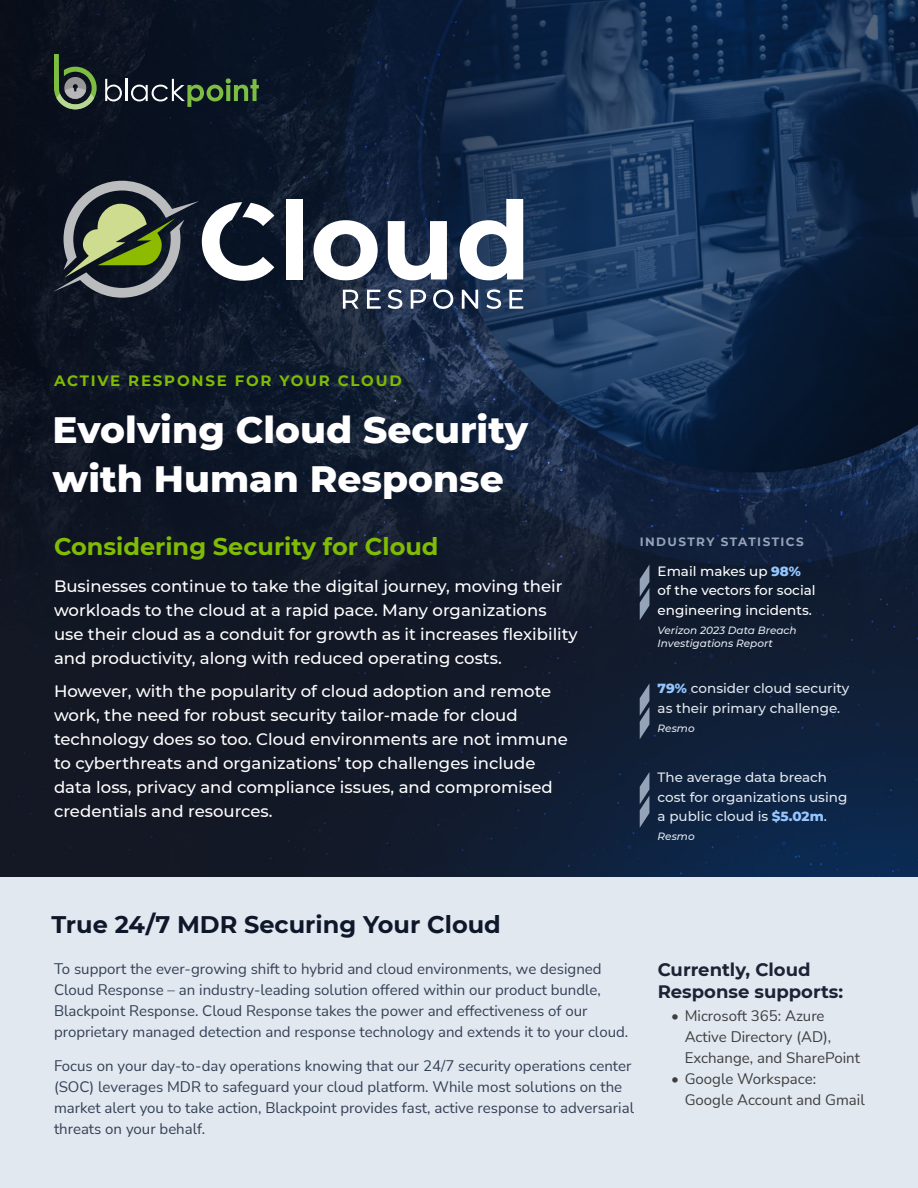
<style>
.page{position:relative;width:918px;height:1188px;background:#fff}
.page>*{position:absolute;margin:0;border:0;box-sizing:border-box;transform-origin:0 0}
.deck{font:800 37.5px/49.5px "Montserrat";color:#fff}
.subhead{font:700 24px "Montserrat";color:#0f172a}
.subhead-2{font:700 24px "Montserrat";color:#7fbc03}
.small_subhead{font:700 18px/22.5px "Montserrat";color:#1b2335}
.small_subhead-2{font:500 16.5px/24px "Montserrat";color:#fff}
.t1{font:15px/21px "Nunito Sans";color:#334155}
.t2{font:15px/21px "Nunito Sans";color:#3e3e3f}
.kicker{font:700 15px "Montserrat";letter-spacing:.12em;color:#7fbc03}
.t3{font:500 13.5px/19.5px "Montserrat";color:#e2e8f0}
.t4{font:500 13.5px/19.5px "Montserrat";color:#fff}
.kicker-2{font:700 12px "Montserrat";letter-spacing:.12em;color:#94a3b8}
.t5{font:italic 500 10.5px/12.6px "Montserrat";color:#e2e8f0}
.s1{font-weight:800;color:#95c6ff}
</style>
<div class="page">
<img style="left:0;top:0;width:918px;height:878px">
<div style="left:0;top:878px;width:918px;height:310px;background:#e2e8f0"></div>
<div style="left:286px;top:199px;width:17px;height:80px;background:#fff"></div>
<svg style="left:314px;top:220px;width:64px;height:60px"></svg>
<svg style="left:388px;top:221px;width:59px;height:59px"></svg>
<svg style="left:460px;top:199px;width:63px;height:81px"></svg>
<svg style="left:343px;top:290px;width:16px;height:19px"></svg>
<svg style="left:367px;top:290px;width:14px;height:19px"></svg>
<svg style="left:388px;top:289px;width:14px;height:20px"></svg>
<svg style="left:411px;top:290px;width:15px;height:19px"></svg>
<svg style="left:433px;top:289px;width:20px;height:20px"></svg>
<svg style="left:462px;top:290px;width:16px;height:19px"></svg>
<svg style="left:486px;top:289px;width:15px;height:20px"></svg>
<svg style="left:509px;top:290px;width:14px;height:19px"></svg>
<svg style="left:53px;top:181px;width:221px;height:117px;background:#4b5451"></svg>
<svg style="left:640px;top:564px;width:9px;height:56px"></svg>
<svg style="left:640px;top:772px;width:9px;height:56px"></svg>
<svg style="left:640px;top:683px;width:9px;height:56px"></svg>
<svg style="left:54px;top:54px;width:43px;height:55px;background:#485b45"></svg>
<svg style="left:105px;top:79px;width:17px;height:22px"></svg>
<hr style="left:125px;top:79px;width:2px;height:22px;background:#fff">
<svg style="left:131px;top:78px;width:128px;height:29px;background:#304338"></svg>
<p class="kicker" style="left:54px;top:370px;width:349px">ACTIVE RESPONSE FOR YOUR CLOUD</p>
<p class="deck" style="left:52px;top:402px;width:477px">Evolving Cloud Security with Human Response</p>
<p class="subhead-2" style="left:54px;top:529px;width:386px">Considering Security for Cloud</p>
<p class="small_subhead-2" style="left:54px;top:574px;width:525px">Businesses continue to take the digital journey, moving their workloads to the cloud at a rapid pace. Many organizations use their cloud as a conduit for growth as it increases flexibility and productivity, along with reduced operating costs.</p>
<p class="small_subhead-2" style="left:54px;top:679px;width:515px">However, with the popularity of cloud adoption and remote work, the need for robust security tailor-made for cloud technology does so too. Cloud environments are not immune to cyberthreats and organizations’ top challenges include data loss, privacy and compliance issues, and compromised credentials and resources.</p>
<p class="kicker-2" style="left:640px;top:534px;width:166px">INDUSTRY STATISTICS</p>
<p class="t4" style="left:658px;top:561px;width:159px">Email makes up <span class="s1">98% </span>of the vectors for social engineering incidents.</p>
<p class="t5" style="left:658px;top:624px;width:141px">Verizon 2023 Data Breach<br>Investigations Report</p>
<p class="t3" style="left:658px;top:678px;width:193px"><span class="s1">79%</span> consider cloud security as their primary challenge.</p>
<p class="t5" style="left:658px;top:722px;width:39px">Resmo</p>
<p class="t3" style="left:658px;top:767px;width:191px">The average data breach cost for organizations using a public cloud is <span class="s1">$5.02m</span>.</p>
<p class="t5" style="left:658px;top:830px;width:39px">Resmo</p>
<p class="subhead" style="left:51px;top:907px;width:451px">True 24/7 MDR Securing Your Cloud</p>
<p class="t1" style="left:54px;top:957px;width:576px">To support the ever-growing shift to hybrid and cloud environments, we designed Cloud Response – an industry-leading solution offered within our product bundle, Blackpoint Response. Cloud Response takes the power and effectiveness of our proprietary managed detection and response technology and extends it to your cloud.</p>
<p class="t1" style="left:54px;top:1055px;width:582px">Focus on your day-to-day operations knowing that our 24/7 security operations center (SOC) leverages MDR to safeguard your cloud platform. While most solutions on the market alert you to take action, Blackpoint provides fast, active response to adversarial threats on your behalf.</p>
<p class="small_subhead" style="left:658px;top:957px;width:187px">Currently, Cloud<br>Response supports:</p>
<p class="t2" style="left:685px;top:1005px;width:177px;text-indent:-14px">• Microsoft 365: Azure<br>Active Directory (AD),<br>Exchange, and SharePoint</p>
<p class="t2" style="left:685px;top:1068px;width:182px;text-indent:-14px">• Google Workspace:<br>Google Account and Gmail</p>
</div>
